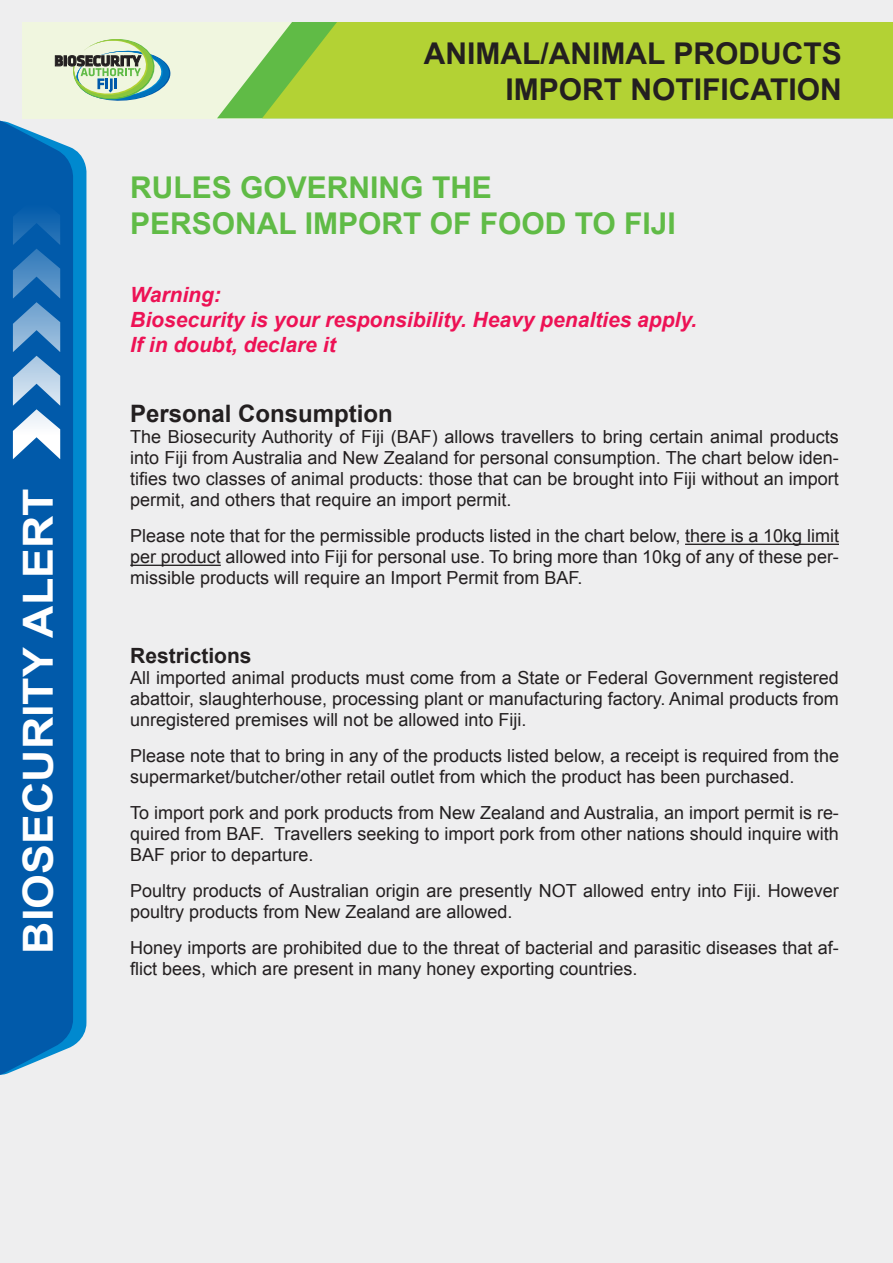
<style>
.page{position:relative;width:893px;height:1263px;background:#eeeeef}
.page>*{position:absolute;margin:0;border:0;box-sizing:border-box;transform-origin:0 0}
.t1{font:700 41.55px "Arial";color:#fff;scale:1.08 1}
.t2{font:700 30px "Arial";color:#60bb46}
.t3{font:700 30px "Arial";color:#231f20}
.t4{font:700 24px "Arial";color:#231f20}
.t5{font:italic 700 21px "Arial";color:#ed1255}
.t6{font:700 21px "Arial";color:#231f20}
.t7{font:18px/21px "Arial";color:#231f20;text-align:justify}
</style>
<div class="page">
<div style="left:22px;top:22px;width:849px;height:96px;background:#f0f6df"></div>
<svg style="left:217px;top:60px;width:45px;height:58px"></svg>
<div style="left:262px;top:22px;width:631px;height:96px;background:#b3d234"></div>
<svg style="left:55px;top:39px;width:116px;height:62px"></svg>
<div style="left:73px;top:118px;width:13px;height:928px;background:#0089cf"></div>
<div style="left:0;top:118px;width:73px;height:957px;background:#015aaa"></div>
<svg style="left:13px;top:195px;width:47px;height:264px;background:#4988c2"></svg>
<hr style="left:685px;top:544px;width:154px;height:1px;background:#231f20">
<hr style="left:130px;top:565px;width:91px;height:1px;background:#231f20">
<p class="t1" style="left:11px;top:953px;width:432px;rotate:-90deg">BIOSECURITY ALERT</p>
<p class="t3" style="left:424px;top:34px;width:419px">ANIMAL/ANIMAL PRODUCTS</p>
<p class="t3" style="left:506px;top:70px;width:338px">IMPORT NOTIFICATION</p>
<p class="t2" style="left:130px;top:167px;width:363px">RULES GOVERNING THE</p>
<p class="t2" style="left:130px;top:203px;width:547px">PERSONAL IMPORT OF FOOD TO FIJI</p>
<p class="t5" style="left:130px;top:280px;width:92px">Warning:</p>
<p class="t5" style="left:130px;top:306px;width:568px">Biosecurity is your responsibility. Heavy penalties apply.</p>
<p class="t5" style="left:130px;top:331px;width:207px">If in doubt, declare it</p>
<p class="t4" style="left:130px;top:398px;width:264px">Personal Consumption</p>
<p class="t7" style="left:130px;top:427px;width:710px">The Biosecurity Authority of Fiji (BAF) allows travellers to bring certain animal products into Fiji from Australia and New Zealand for personal consumption. The chart below iden&shy;tifies two classes of animal products: those that can be brought into Fiji without an import permit, and others that require an import permit.</p>
<p class="t7" style="left:130px;top:526px;width:710px">Please note that for the permissible products listed in the chart below, there is a 10kg limit per product allowed into Fiji for personal use. To bring more than 10kg of any of these per&shy;missible products will require an Import Permit from BAF.</p>
<p class="t6" style="left:130px;top:641px;width:123px">Restrictions</p>
<p class="t7" style="left:130px;top:667px;width:710px">All imported animal products must come from a State or Federal Government registered abattoir, slaughterhouse, processing plant or manufacturing factory. Animal products from unregistered premises will not be allowed into Fiji.</p>
<p class="t7" style="left:130px;top:745px;width:710px">Please note that to bring in any of the products listed below, a receipt is required from the supermarket/butcher/other retail outlet from which the product has been purchased.</p>
<p class="t7" style="left:130px;top:802px;width:710px">To import pork and pork products from New Zealand and Australia, an import permit is re&shy;quired from BAF. Travellers seeking to import pork from other nations should inquire with BAF prior to departure.</p>
<p class="t7" style="left:130px;top:880px;width:710px">Poultry products of Australian origin are presently NOT allowed entry into Fiji. However poultry products from New Zealand are allowed.</p>
<p class="t7" style="left:130px;top:937px;width:710px">Honey imports are prohibited due to the threat of bacterial and parasitic diseases that af&shy;flict bees, which are present in many honey exporting countries.</p>
</div>
